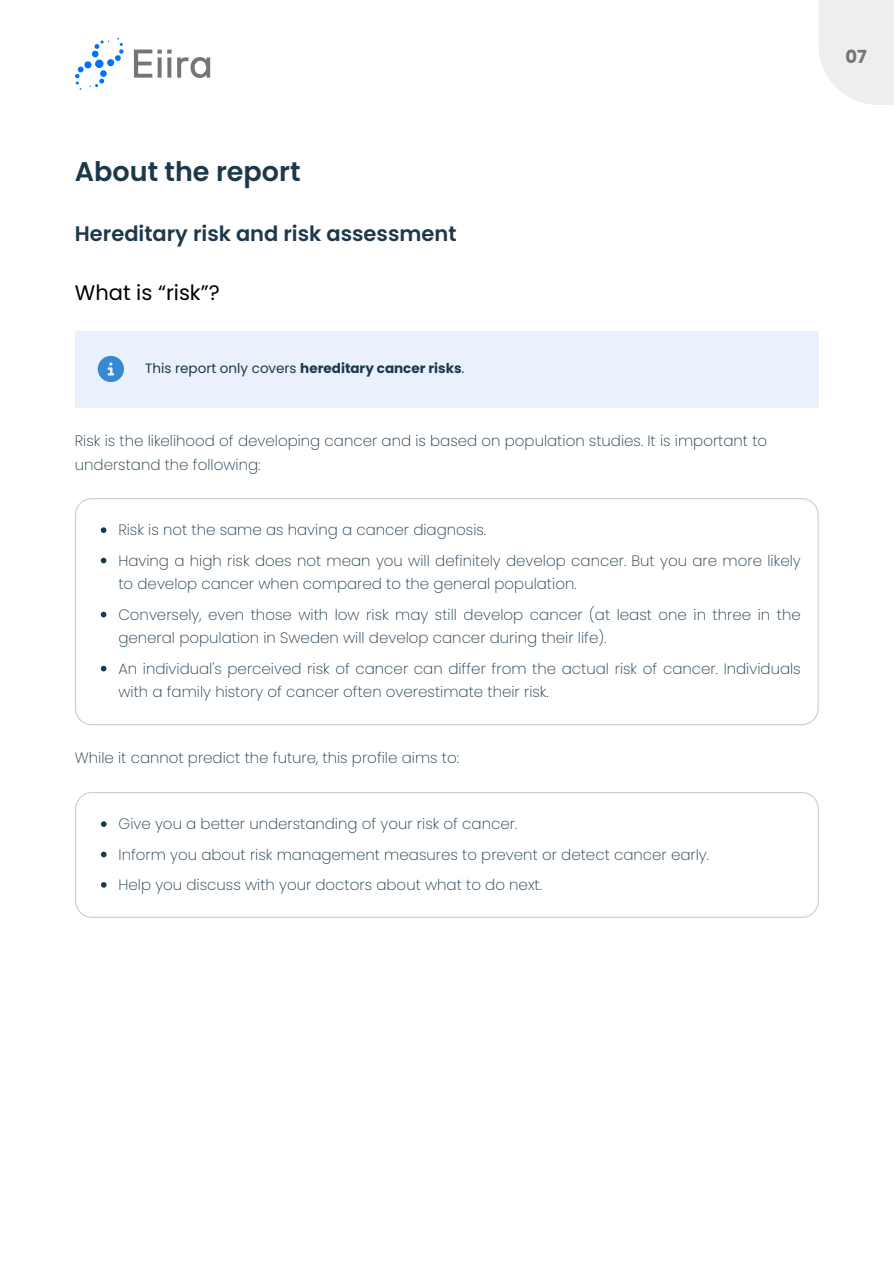
<style>
.page{position:relative;width:894px;height:1264px;background:#fff}
.page>*{position:absolute;margin:0;border:0;box-sizing:border-box;transform-origin:0 0}
.t1{font:600 27px "Poppins";color:#1c384b}
.t2{font:600 21px "Poppins";color:#1c384b}
.t3{font:21px "Poppins";color:#000}
.t4{font:700 18px "Poppins";color:#727679}
.t5{font:200 15px/30.3px "Poppins";color:#1c384b}
.t6{font:13.5px "Poppins";color:#1c384b}
.s1{font-weight:700}
</style>
<div class="page">
<svg style="left:75px;top:40px;width:34px;height:50px"></svg>
<svg style="left:115px;top:38px;width:9px;height:23px"></svg>
<div style="left:107px;top:59px;width:7px;height:7px;background:#0072ff;border-radius:3px"></div>
<svg style="left:134px;top:49px;width:37px;height:29px"></svg>
<svg style="left:177px;top:57px;width:33px;height:21px"></svg>
<svg style="left:819px;top:0;width:74px;height:105px;background:#efefef"></svg>
<div style="left:75px;top:331px;width:743px;height:76px;background:#eaf1fc"></div>
<svg style="left:98px;top:356px;width:26px;height:26px"></svg>
<svg style="left:75px;top:498px;width:743px;height:227px"></svg>
<svg style="left:101px;top:527px;width:5px;height:6px"></svg>
<svg style="left:101px;top:557px;width:5px;height:6px"></svg>
<svg style="left:101px;top:611px;width:5px;height:6px"></svg>
<svg style="left:101px;top:665px;width:5px;height:6px"></svg>
<svg style="left:75px;top:792px;width:743px;height:125px"></svg>
<svg style="left:101px;top:821px;width:5px;height:6px"></svg>
<svg style="left:101px;top:851px;width:5px;height:6px"></svg>
<svg style="left:101px;top:882px;width:5px;height:5px"></svg>
<h1 class="t1" style="left:75px;top:152px;width:227px">About the report</h1>
<h2 class="t2" style="left:75px;top:219px;width:383px">Hereditary risk and risk assessment</h2>
<h2 class="t3" style="left:75px;top:278px;width:146px">What is “risk”?</h2>
<p class="t6" style="left:145px;top:359px;width:320px">This report only covers <span class="s1">hereditary cancer risks</span>.</p>
<p class="t5" style="left:75px;top:429px;width:693px;line-height:23.7px">Risk is the likelihood of developing cancer and is based on population studies. It is important to understand the following:</p>
<p class="t5" style="left:118px;top:515px;width:683px">Risk is not the same as having a cancer diagnosis.<br>Having a high risk does not mean you will definitely develop cancer. But you are more likely</p>
<p class="t5" style="left:118px;top:569px;width:683px">to develop cancer when compared to the general population.<br>Conversely, even those with low risk may still develop cancer (at least one in three in the</p>
<p class="t5" style="left:118px;top:623px;width:683px">general population in Sweden will develop cancer during their life).<br>An individual's perceived risk of cancer can differ from the actual risk of cancer. Individuals</p>
<p class="t5" style="left:118px;top:677px;width:431px">with a family history of cancer often overestimate their risk.</p>
<p class="t5" style="left:75px;top:742px;width:385px">While it cannot predict the future, this profile aims to:</p>
<p class="t5" style="left:118px;top:808px;width:591px">Give you a better understanding of your risk of cancer.<br>Inform you about risk management measures to prevent or detect cancer early.<br>Help you discuss with your doctors about what to do next.</p>
<p class="t4" style="left:845px;top:44px;width:23px">07</p>
</div>
